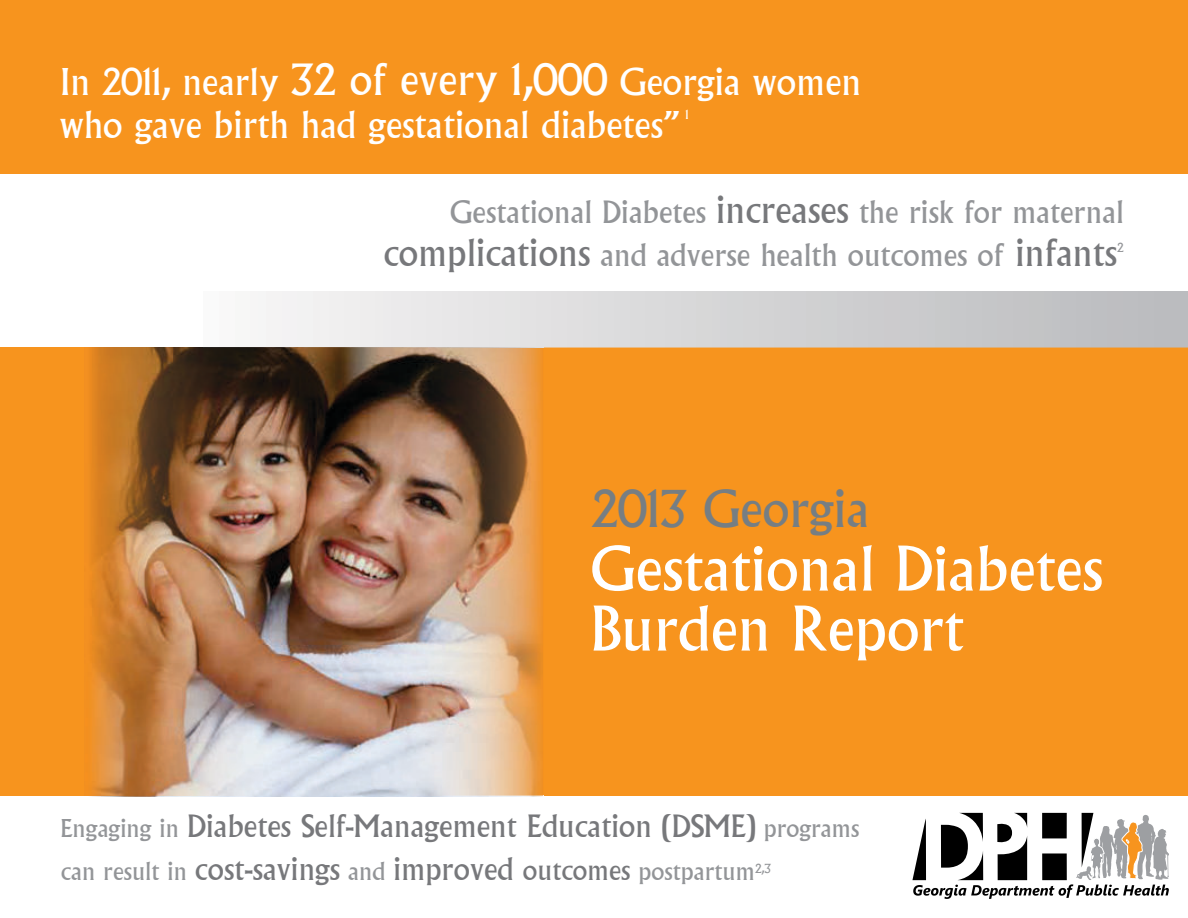
<style>
.page{position:relative;width:1188px;height:918px;background:#fff}
.page>*{position:absolute;margin:0;border:0;box-sizing:border-box;transform-origin:0 0}
.t1{font:60px/60px "Albertus";color:#fff}
.t2{font:49.5px "Albertus";color:#767e83}
.t3{font:36px/43.2px "Albertus";color:#fff}
.t4{font:30px/43.2px "Albertus";color:#939598;text-align:right}
.t5{font:30px "Albertus";color:#77787b}
.t6{font:24px "Albertus";color:#939598}
.t7{font:12.3px "Albertus";color:#939598}
.t8{font:12.3px "Albertus";color:#fff}
.s1{font-size:42px}
.s2{font-size:36px;color:#77787b}
.s3{font-size:24px;color:#939598}
.s4{font-size:30px;color:#77787b}
.s5{font-size:27px;color:#77787b}
</style>
<div class="page">
<div style="left:0;top:348px;width:1188px;height:448px;background:#f7941e"></div>
<img style="left:89px;top:348px;width:454px;height:449px">
<svg style="left:203px;top:291px;width:985px;height:57px;background:#d7d7d7"></svg>
<img style="left:203px;top:348px;width:340px;height:1px">
<div style="left:0;top:0;width:1188px;height:174px;background:#f7941e"></div>
<svg style="left:912px;top:813px;width:257px;height:86px"></svg>
<p class="t3" style="left:59px;top:60px;width:803px">In 2011, nearly <span class="s1">32 of every 1,000</span> Georgia women who gave birth had gestational diabetes”</p>
<p class="t8" style="left:685px;top:107px;width:5px">1</p>
<p class="t4" style="left:383px;top:191px;width:742px">Gestational Diabetes <span class="s2">increases</span> the risk for maternal <span class="s2">complications</span> and adverse health outcomes of <span class="s2">infants</span></p>
<p class="t7" style="left:1117px;top:240px;width:8px">2</p>
<h2 class="t2" style="left:592px;top:480px;width:279px">2013 Georgia</h2>
<h1 class="t1" style="left:590px;top:539px;width:514px">Gestational Diabetes<br>Burden Report</h1>
<p class="t5" style="left:60px;top:808px;width:801px"><span class="s3">Engaging in</span> Diabetes Self-Management Education (DSME) <span class="s3">programs</span></p>
<p class="t6" style="left:61px;top:857px;width:712px">can result in <span class="s4">cost-savings</span> and <span class="s4">improved</span> <span class="s5">outcomes</span> postpartum<sup>2,3</sup></p>
</div>
